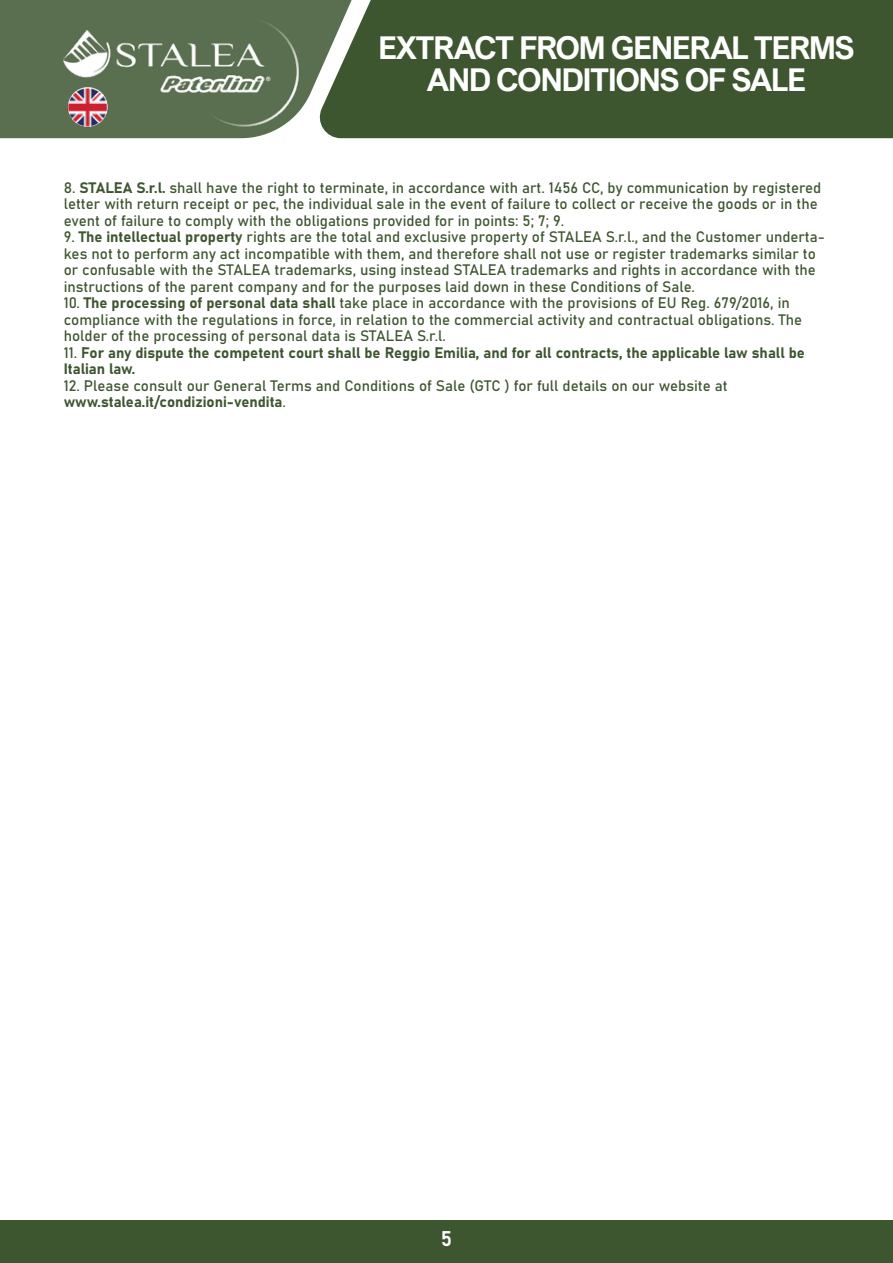
<style>
.page{position:relative;width:893px;height:1263px;background:#fff}
.page>*{position:absolute;margin:0;border:0;box-sizing:border-box;transform-origin:0 0}
.t1{font:700 31.5px/31.5px "Arial Nova";letter-spacing:-.05em;color:#fff;text-align:center}
.t2{font:21px "Bahnschrift";color:#fff}
.t3{font:15px/16.5px "Bahnschrift";color:#3e5630}
</style>
<div class="page">
<div style="left:0;top:1220px;width:893px;height:43px;background:#3d5630"></div>
<div style="left:356px;top:0;width:537px;height:138px;background:#3d5630"></div>
<svg style="left:0;top:0;width:356px;height:138px;background:#6c7f63"></svg>
<img style="left:55px;top:7px;width:253px;height:130px">
<img style="left:58px;top:77px;width:60px;height:60px">
<h1 class="t1" style="left:378px;top:32px;width:478px">EXTRACT FROM GENERAL TERMS<br>AND CONDITIONS OF SALE</h1>
<p class="t3" style="left:64px;top:178px;width:759px">8. STALEA S.r.l. shall have the right to terminate, in accordance with art. 1456 CC, by communication by registered letter with return receipt or pec, the individual sale in the event of failure to collect or receive the goods or in the event of failure to comply with the obligations provided for in points: 5; 7; 9.</p>
<p class="t3" style="left:64px;top:228px;width:763px">9. The intellectual property rights are the total and exclusive property of STALEA S.r.l., and the Customer underta&shy;kes not to perform any act incompatible with them, and therefore shall not use or register trademarks similar to or confusable with the STALEA trademarks, using instead STALEA trademarks and rights in accordance with the instructions of the parent company and for the purposes laid down in these Conditions of Sale.</p>
<p class="t3" style="left:64px;top:294px;width:740px">10. The processing of personal data shall take place in accordance with the provisions of EU Reg. 679/2016, in compliance with the regulations in force, in relation to the commercial activity and contractual obligations. The holder of the processing of personal data is STALEA S.r.l.</p>
<p class="t3" style="left:64px;top:343px;width:743px">11. For any dispute the competent court shall be Reggio Emilia, and for all contracts, the applicable law shall be<br>Italian law.</p>
<p class="t3" style="left:64px;top:376px;width:665px">12. Please consult our General Terms and Conditions of Sale (GTC ) for full details on our website at www.stalea.it/condizioni-vendita.</p>
<h2 class="t2" style="left:441px;top:1223px;width:13px">5</h2>
</div>
